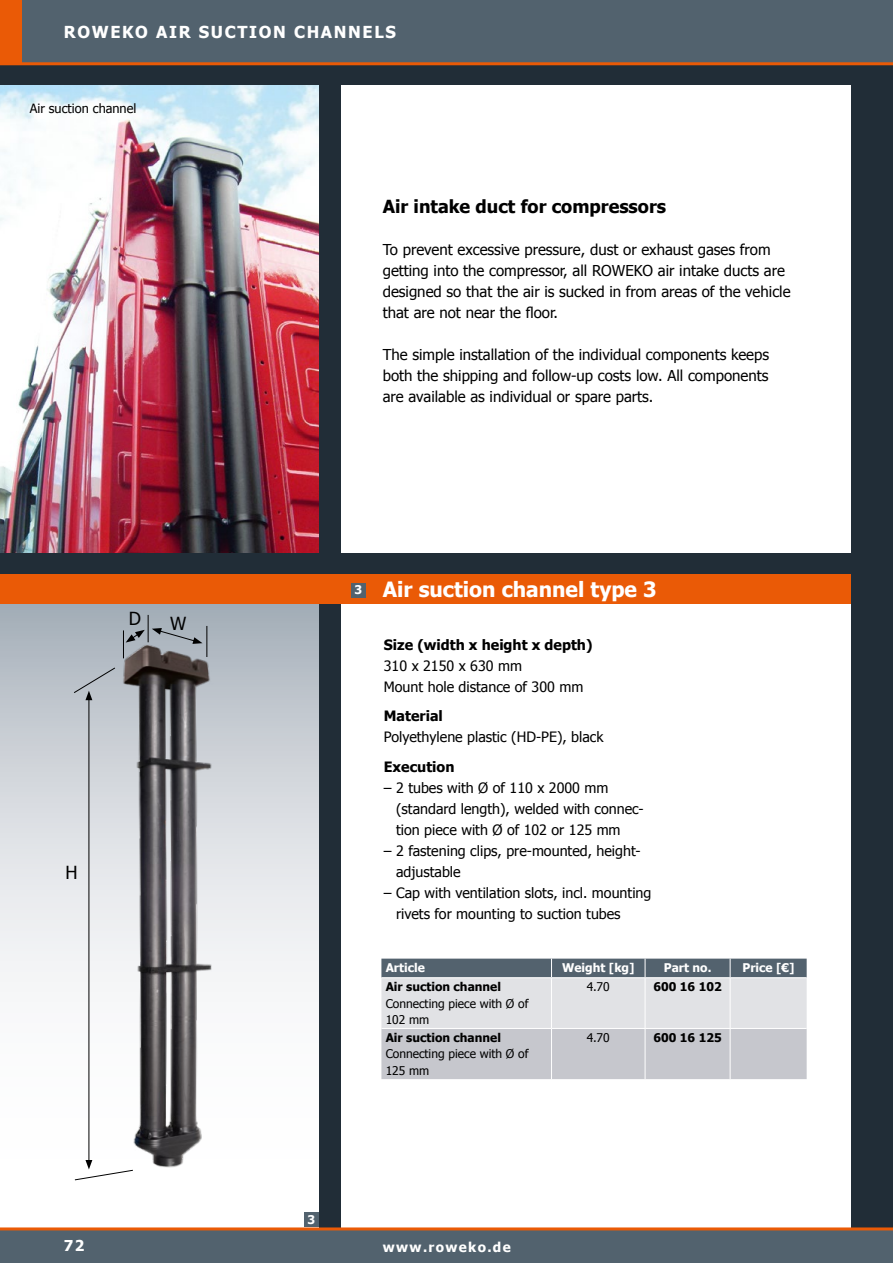
<style>
.page{position:relative;width:893px;height:1263px;background:#212d37}
.page>*{position:absolute;margin:0;border:0;box-sizing:border-box;transform-origin:0 0}
.t1{font:700 21px "Tahoma";color:#fff}
.t2{font:700 18px "Tahoma";color:#000}
.t3{font:18px "Tahoma";color:#000}
.t4{font:700 16.5px "Tahoma";letter-spacing:.1em;color:#fff}
.t5{font:15px/21px "Tahoma";color:#000}
.t6{font:700 15px "Tahoma";color:#fff}
.t7{font:14.25px/21px "Tahoma";color:#000}
.t8{font:700 14.25px "Tahoma";color:#000}
.t9{font:700 13.5px "Tahoma";letter-spacing:.1em;color:#fff}
.t10{font:12.75px "Tahoma";color:#000}
.t11{font:12px/16.5px "Tahoma";color:#000}
.t12{font:700 12px "Tahoma";color:#000}
.t13{font:700 12px "Tahoma";color:#fff}
</style>
<div class="page">
<div style="left:21px;top:604px;width:829px;height:659px;background:#fff"></div>
<div style="left:0;top:64px;width:850px;height:489px;background:#fff"></div>
<svg style="left:0;top:604px;width:319px;height:623px"></svg>
<img style="left:0;top:85px;width:319px;height:468px">
<img style="left:109px;top:639px;width:129px;height:541px">
<div style="left:0;top:64px;width:893px;height:21px;background:#212d37"></div>
<div style="left:319px;top:77px;width:21px;height:1152px;background:#212d37"></div>
<div style="left:0;top:1229px;width:893px;height:34px;background:#52626e"></div>
<div style="left:0;top:0;width:893px;height:64px;background:#52626e"></div>
<hr style="left:0;top:62px;width:893px;height:3px;background:#ea5a06">
<div style="left:0;top:0;width:21px;height:64px;background:#ea5a06"></div>
<hr style="left:0;top:1227px;width:893px;height:3px;background:#ea5a06">
<div style="left:0;top:574px;width:850px;height:30px;background:#ea5a06"></div>
<div style="left:351px;top:583px;width:15px;height:14px;background:#52626e"></div>
<div style="left:304px;top:1212px;width:15px;height:15px;background:#52626e"></div>
<svg style="left:381px;top:959px;width:426px;height:120px;background:#c1c4c9"></svg>
<hr style="left:551px;top:978px;width:1px;height:50px;background:#fff">
<hr style="left:645px;top:978px;width:1px;height:50px;background:#fff">
<hr style="left:730px;top:978px;width:1px;height:50px;background:#fff">
<hr style="left:551px;top:1029px;width:1px;height:50px;background:#fff">
<hr style="left:645px;top:1029px;width:1px;height:50px;background:#fff">
<hr style="left:730px;top:1029px;width:1px;height:50px;background:#fff">
<hr style="left:89px;top:698px;width:1px;height:464px;background:#000">
<svg style="left:73px;top:667px;width:43px;height:33px"></svg>
<svg style="left:74px;top:1160px;width:60px;height:21px"></svg>
<hr style="left:206px;top:626px;width:1px;height:31px;background:#000">
<svg style="left:123px;top:615px;width:79px;height:43px;background:#949aa1"></svg>
<p class="t4" style="left:64px;top:20px;width:334px">ROWEKO AIR SUCTION CHANNELS</p>
<p class="t10" style="left:30px;top:100px;width:108px">Air suction channel</p>
<p class="t3" style="left:129px;top:607px;width:14px">D</p>
<p class="t3" style="left:170px;top:611px;width:18px">W</p>
<p class="t3" style="left:65px;top:860px;width:14px">H</p>
<p class="t2" style="left:383px;top:194px;width:285px">Air intake duct for compressors</p>
<p class="t5" style="left:383px;top:238px;width:409px">To prevent excessive pressure, dust or exhaust gases from getting into the compressor, all ROWEKO air intake ducts are designed so that the air is sucked in from areas of the vehicle that are not near the floor.</p>
<p class="t5" style="left:383px;top:343px;width:388px;text-align:justify">The simple installation of the individual components keeps both the shipping and follow-up costs low. All components are available as individual or spare parts.</p>
<p class="t13" style="left:355px;top:582px;width:9px">3</p>
<h1 class="t1" style="left:383px;top:574px;width:275px">Air suction channel type 3</h1>
<p class="t8" style="left:384px;top:634px;width:210px">Size (width x height x depth)</p>
<p class="t7" style="left:384px;top:654px;width:201px">310 x 2150 x 630 mm<br>Mount hole distance of 300 mm</p>
<p class="t8" style="left:384px;top:706px;width:60px">Material</p>
<p class="t7" style="left:384px;top:726px;width:221px">Polyethylene plastic (HD-PE), black</p>
<p class="t8" style="left:384px;top:756px;width:72px">Execution</p>
<p class="t7" style="left:396px;top:776px;width:249px;text-indent:-12px">– 2 tubes with Ø of 110 x 2000 mm (standard length), welded with connec&shy;tion piece with Ø of 102 or 125 mm</p>
<p class="t7" style="left:396px;top:839px;width:246px;text-indent:-12px">– 2 fastening clips, pre-mounted, height&shy;adjustable</p>
<p class="t7" style="left:396px;top:881px;width:257px;text-indent:-12px">– Cap with ventilation slots, incl. mounting rivets for mounting to suction tubes</p>
<p class="t13" style="left:386px;top:959px;width:41px">Article</p>
<p class="t13" style="left:562px;top:959px;width:74px">Weight [kg]</p>
<p class="t13" style="left:664px;top:959px;width:49px">Part no.</p>
<p class="t13" style="left:742px;top:959px;width:54px">Price [€]</p>
<p class="t12" style="left:386px;top:978px;width:117px">Air suction channel</p>
<p class="t11" style="left:386px;top:994px;width:144px">Connecting piece with Ø of<br>102 mm</p>
<p class="t11" style="left:587px;top:978px;width:24px">4.70</p>
<p class="t12" style="left:653px;top:978px;width:70px">600 16 102</p>
<p class="t12" style="left:386px;top:1029px;width:117px">Air suction channel</p>
<p class="t11" style="left:386px;top:1045px;width:144px">Connecting piece with Ø of<br>125 mm</p>
<p class="t11" style="left:587px;top:1029px;width:24px">4.70</p>
<p class="t12" style="left:653px;top:1029px;width:70px">600 16 125</p>
<p class="t13" style="left:308px;top:1211px;width:9px">3</p>
<p class="t6" style="left:64px;top:1235px;width:22px">72</p>
<p class="t9" style="left:383px;top:1237px;width:129px">www.roweko.de</p>
</div>
